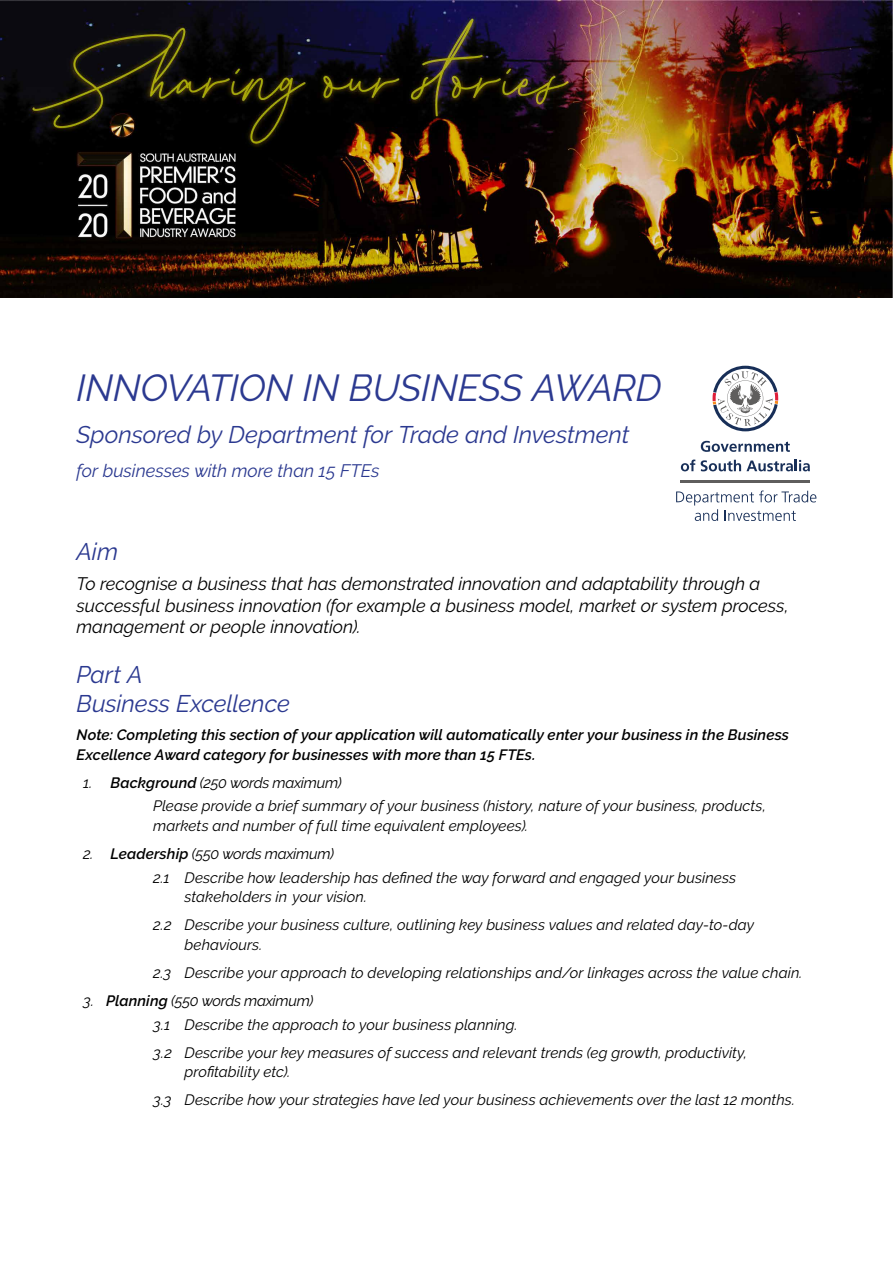
<style>
.page{position:relative;width:893px;height:1263px;background:#fff}
.page>*{position:absolute;margin:0;border:0;box-sizing:border-box;transform-origin:0 0}
.t1{font:italic 37.5px "Raleway";letter-spacing:-.005em;color:#2b3990}
.t2{font:italic 24px/28.8px "Raleway";letter-spacing:-.005em;color:#2b3990}
.t3{font:italic 18px/21.6px "Raleway";letter-spacing:-.005em;color:#000}
.t4{font:italic 18px "Raleway";color:#2b3990}
.t5{font:italic 15px/23.7px "Raleway";letter-spacing:.005em;color:#000}
.t6{font:italic 600 15px/19.5px "Raleway";letter-spacing:.005em;color:#000}
.s1{font-weight:600}
</style>
<div class="page">
<img style="left:0;top:0;width:893px;height:298px">
<svg style="left:701px;top:441px;width:89px;height:11px"></svg>
<svg style="left:681px;top:459px;width:14px;height:12px"></svg>
<svg style="left:701px;top:460px;width:109px;height:11px"></svg>
<svg style="left:713px;top:366px;width:65px;height:65px"></svg>
<hr style="left:681px;top:480px;width:129px;height:3px;background:#5f5e5d">
<svg style="left:676px;top:490px;width:140px;height:31px"></svg>
<h1 class="t1" style="left:77px;top:366px;width:587px">INNOVATION IN BUSINESS AWARD</h1>
<h2 class="t2" style="left:77px;top:420px;width:554px">Sponsored by Department for Trade and Investment</h2>
<p class="t4" style="left:77px;top:460px;width:305px">for businesses with more than 15 FTEs</p>
<h2 class="t2" style="left:77px;top:537px;width:43px">Aim</h2>
<p class="t3" style="left:77px;top:573px;width:714px">To recognise a business that has demonstrated innovation and adaptability through a successful business innovation (for example a business model, market or system process, management or people innovation).</p>
<h2 class="t2" style="left:77px;top:660px;width:215px">Part A<br>Business Excellence</h2>
<p class="t6" style="left:77px;top:725px;width:714px">Note: Completing this section of your application will automatically enter your business in the Business<br>Excellence Award category for businesses with more than 15 FTEs.</p>
<p class="t5" style="left:153px;top:770px;width:614px;text-indent:-70px">1. <span class="s1">Background</span> (250 words maximum)<br>Please provide a brief summary of your business (history, nature of your business, products,</p>
<p class="t5" style="left:153px;top:814px;width:376px">markets and number of full time equivalent employees).</p>
<p class="t5" style="left:153px;top:842px;width:585px;text-indent:-70px">2. <span class="s1">Leadership</span> (550 words maximum)<br>2.1 Describe how leadership has defined the way forward and engaged your business</p>
<p class="t5" style="left:153px;top:883px;width:603px;line-height:28px;text-indent:31px">stakeholders in your vision.<br>2.2 Describe your business culture, outlining key business values and related day-to-day</p>
<p class="t5" style="left:153px;top:930px;width:651px;line-height:28px;text-indent:31px">behaviours.<br>2.3 Describe your approach to developing relationships and/or linkages across the value chain.</p>
<p class="t5" style="left:153px;top:988px;width:366px;text-indent:-70px">3. <span class="s1">Planning</span> (550 words maximum)<br>3.1 Describe the approach to your business planning.</p>
<p class="t5" style="left:185px;top:1042px;width:564px;line-height:19.5px;text-indent:-31px">3.2 Describe your key measures of success and relevant trends (eg growth, productivity, profitability etc).</p>
<p class="t5" style="left:153px;top:1088px;width:643px">3.3 Describe how your strategies have led your business achievements over the last 12 months.</p>
</div>
